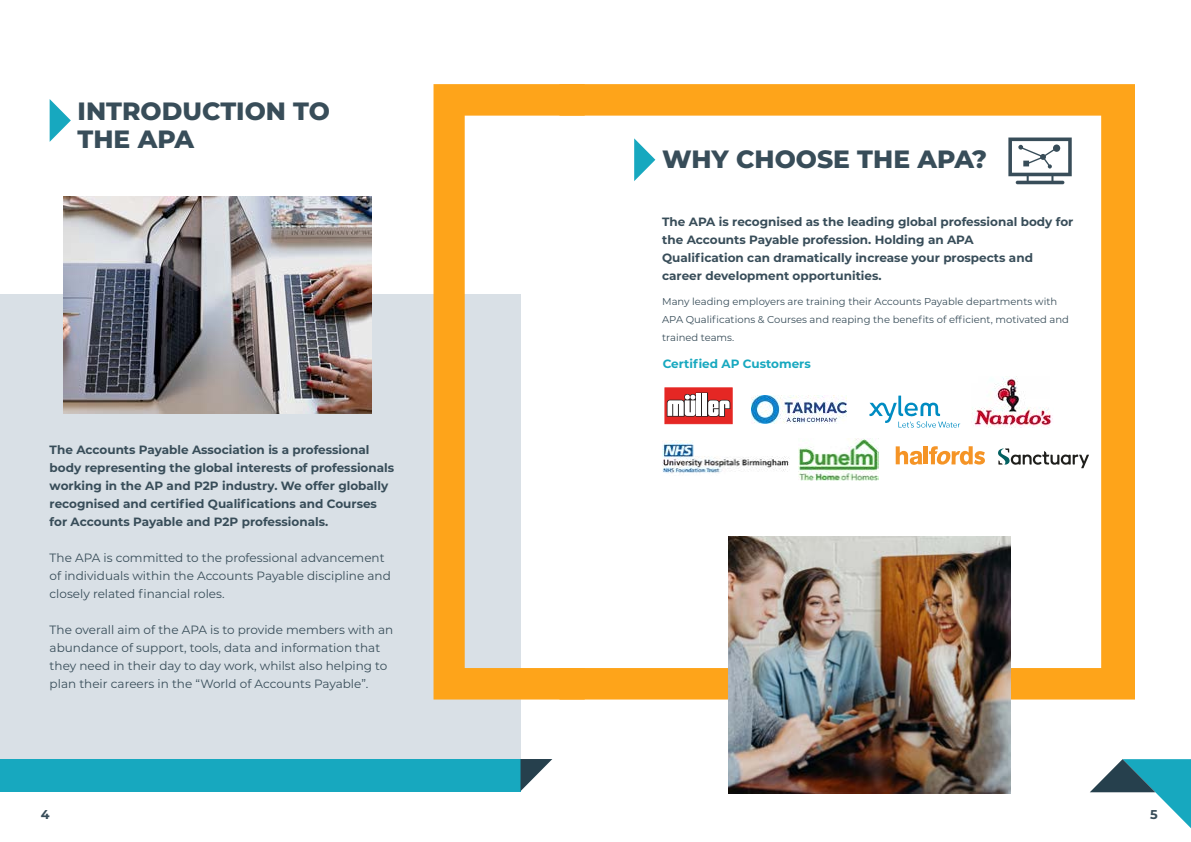
<style>
.page{position:relative;width:1191px;height:842px;background:#fff}
.page>*{position:absolute;margin:0;border:0;box-sizing:border-box;transform-origin:0 0}
.t1{font:800 25px/28px "Montserrat";color:#384d59}
.t2{font:700 12.8px "Montserrat";color:#384d59}
.t3{font:700 12px/18px "Montserrat";color:#384d59}
.t4{font:12px/18px "Montserrat";color:#384d59}
.t5{font:700 12px "Montserrat";color:#17a8bf}
.t6{font:10px/18px "Montserrat";color:#384d59}
</style>
<div class="page">
<svg style="left:50px;top:99px;width:21px;height:43px"></svg>
<div style="left:0;top:294px;width:520px;height:484px;background:#d9e0e6"></div>
<svg style="left:433px;top:84px;width:126px;height:615px"></svg>
<svg style="left:559px;top:84px;width:576px;height:615px"></svg>
<svg style="left:1008px;top:138px;width:63px;height:46px"></svg>
<div style="left:0;top:759px;width:520px;height:32px;background:#17a8bf"></div>
<svg style="left:520px;top:759px;width:32px;height:32px"></svg>
<svg style="left:1090px;top:759px;width:101px;height:69px"></svg>
<img style="left:63px;top:196px;width:308px;height:218px">
<img style="left:728px;top:536px;width:282px;height:257px">
<svg style="left:634px;top:138px;width:21px;height:43px"></svg>
<svg style="left:869px;top:395px;width:91px;height:33px"></svg>
<img style="left:662px;top:440px;width:129px;height:35px">
<div style="left:662px;top:386px;width:72px;height:40px;background:#ef8483;border:1px solid #fff"></div>
<div style="left:665px;top:388px;width:67px;height:36px;background:#e52724;border:1px solid #e52724"></div>
<svg style="left:667px;top:393px;width:63px;height:24px"></svg>
<img style="left:971px;top:376px;width:82px;height:51px">
<svg style="left:997px;top:448px;width:92px;height:20px"></svg>
<img style="left:751px;top:395px;width:95px;height:28px">
<img style="left:799px;top:439px;width:79px;height:42px">
<svg style="left:895px;top:446px;width:27px;height:19px"></svg>
<hr style="left:924px;top:446px;width:4px;height:18px;background:#f59426">
<svg style="left:929px;top:446px;width:56px;height:19px"></svg>
<h1 class="t1" style="left:78px;top:96px;width:254px">INTRODUCTION TO<br>THE APA</h1>
<p class="t3" style="left:50px;top:440px;width:346px">The Accounts Payable Association is a professional body representing the global interests of professionals working in the AP and P2P industry. We offer globally recognised and certified Qualifications and Courses for Accounts Payable and P2P professionals.</p>
<p class="t4" style="left:50px;top:548px;width:343px">The APA is committed to the professional advancement of individuals within the Accounts Payable discipline and closely related financial roles.</p>
<p class="t4" style="left:50px;top:620px;width:345px">The overall aim of the APA is to provide members with an abundance of support, tools, data and information that they need in their day to day work, whilst also helping to plan their careers in the “World of Accounts Payable”.</p>
<h1 class="t1" style="left:662px;top:144px;width:327px">WHY CHOOSE THE APA?</h1>
<p class="t3" style="left:662px;top:212px;width:413px">The APA is recognised as the leading global professional body for the Accounts Payable profession. Holding an APA<br>Qualification can dramatically increase your prospects and career development opportunities.</p>
<p class="t6" style="left:662px;top:292px;width:408px">Many leading employers are training their Accounts Payable departments with<br>APA Qualifications &amp; Courses and reaping the benefits of efficient, motivated and trained teams.</p>
<p class="t5" style="left:662px;top:355px;width:150px">Certified AP Customers</p>
<p class="t2" style="left:41px;top:805px;width:10px">4</p>
<p class="t2" style="left:1150px;top:805px;width:9px">5</p>
</div>
